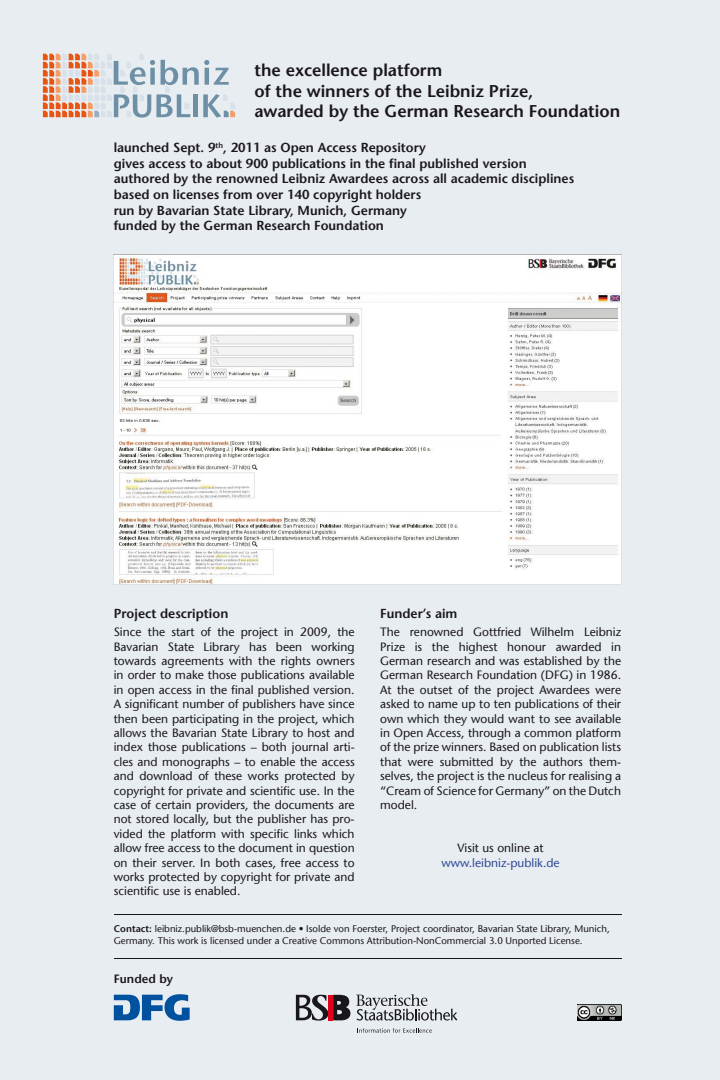
<style>
.page{position:relative;width:720px;height:1080px;background:#e8edf2}
.page>*{position:absolute;margin:0;border:0;box-sizing:border-box;transform-origin:0 0}
.t1{font:600 17px/20.4px "Stone Sans LT";color:#1a171c}
.t2{font:600 13px/15.6px "Stone Sans LT";color:#1a171c}
.t3{font:12px/14.4px "Stone Sans LT";color:#1a171c;text-align:justify}
.t4{font:12px "Stone Sans LT";color:#324a97}
.t5{font:600 12px "Stone Sans LT";color:#1a171c}
.t6{font:9.6px/11.6px "Stone Sans LT";color:#1a171c}
.s1{font-weight:600}
</style>
<div class="page">
<svg style="left:43px;top:54px;width:192px;height:64px"></svg>
<svg style="left:114px;top:994px;width:76px;height:27px"></svg>
<svg style="left:296px;top:995px;width:54px;height:26px"></svg>
<svg style="left:356px;top:994px;width:101px;height:27px"></svg>
<hr style="left:329px;top:995px;width:4px;height:25px;background:#e2001a">
<svg style="left:357px;top:1028px;width:75px;height:5px"></svg>
<img style="left:577px;top:1005px;width:44px;height:15px">
<hr style="left:114px;top:958px;width:507px;height:1px;background:#1a171c">
<hr style="left:114px;top:914px;width:507px;height:1px;background:#1a171c">
<svg style="left:114px;top:254px;width:507px;height:331px;fill:#fefefe"></svg>
<h1 class="t1" style="left:254px;top:60px;width:367px">the excellence platform<br>of the winners of the Leibniz Prize,<br>awarded by the German Research Foundation</h1>
<p class="t2" style="left:114px;top:140px;width:462px">launched Sept. 9<sup>th</sup>, 2011 as Open Access Repository<br>gives access to about 900 publications in the final published version authored by the renowned Leibniz Awardees across all academic disciplines based on licenses from over 140 copyright holders<br>run by Bavarian State Library, Munich, Germany<br>funded by the German Research Foundation</p>
<p class="t2" style="left:114px;top:605px;width:116px">Project description</p>
<p class="t3" style="left:114px;top:625px;width:242px">Since the start of the project in 2009, the Bavarian State Library has been working towards agreements with the rights owners in order to make those publications available in open access in the final published version.<br>A significant number of publishers have since then been participating in the project, which allows the Bavarian State Library to host and index those publications – both journal arti&shy;cles and monographs – to enable the access and download of these works protected by copyright for private and scientific use. In the case of certain providers, the documents are not stored locally, but the publisher has pro&shy;vided the platform with specific links which allow free access to the document in ques tion on their server. In both cases, free access to works protected by copyright for private and scientific use is enabled.</p>
<p class="t2" style="left:380px;top:605px;width:79px">Funder’s aim</p>
<p class="t3" style="left:380px;top:625px;width:242px">The renowned Gottfried Wilhelm Leibniz Prize is the highest honour awarded in German research and was established by the German Research Foundation (DFG) in 1986.<br>At the outset of the project Awardees were asked to name up to ten publications of their own which they would want to see avail able in Open Access, through a common platform of the prize winners. Based on publication lists that were submitted by the authors them&shy;selves, the project is the nucleus for realising a “Cream of Science for Germany” on the Dutch model.</p>
<p class="t3" style="left:458px;top:841px;width:88px">Visit us online at</p>
<p class="t4" style="left:442px;top:855px;width:120px">www.leibniz-publik.de</p>
<p class="t6" style="left:114px;top:923px;width:497px"><span class="s1">Contact:</span> leibniz.publik@bsb-muenchen.de • Isolde von Foerster, Project coordinator, Bavarian State Library, Munich,<br>Germany. This work is licensed under a Creative Commons Attribution-NonCommercial 3.0 Unported License.</p>
<p class="t5" style="left:114px;top:972px;width:61px">Funded by</p>
</div>
